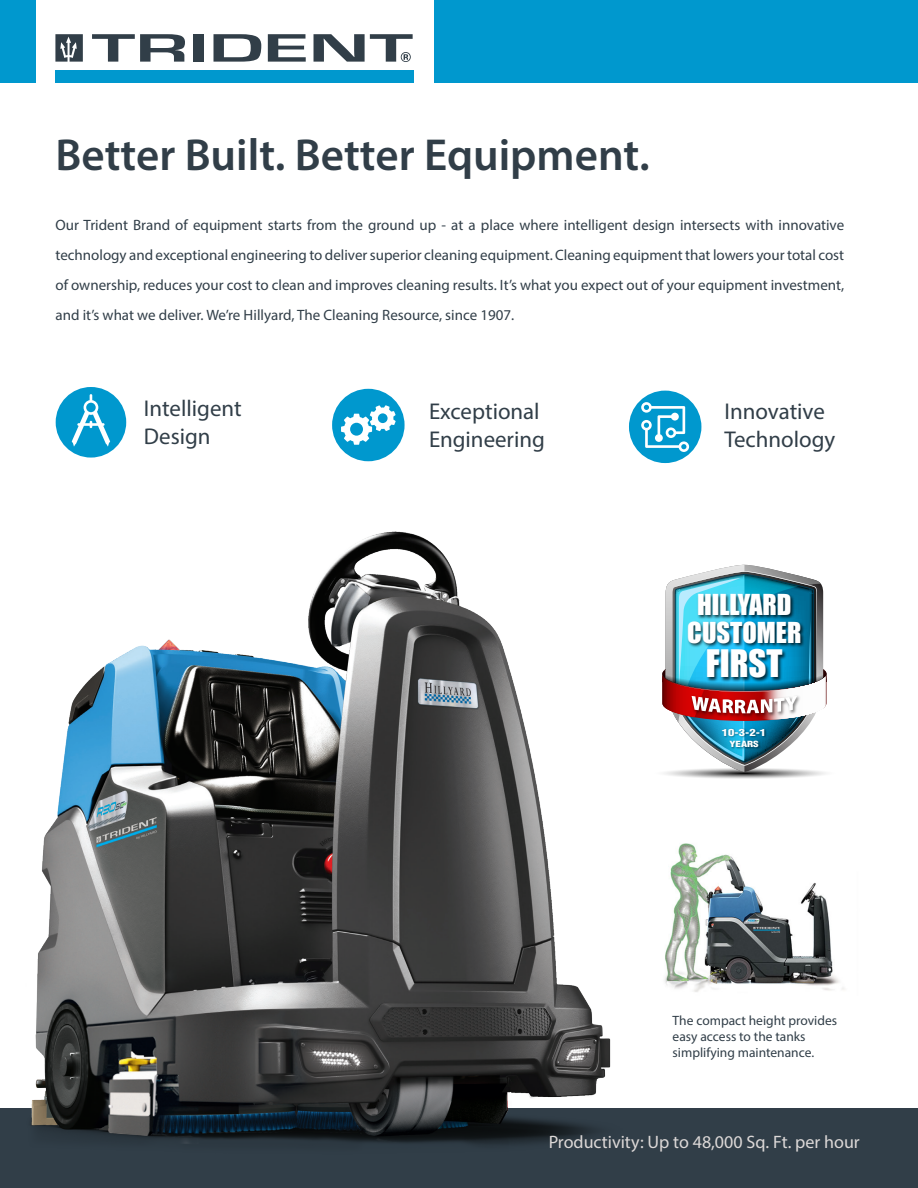
<style>
.page{position:relative;width:918px;height:1188px;background:#fff}
.page>*{position:absolute;margin:0;border:0;box-sizing:border-box;transform-origin:0 0}
.t1{font:600 45px "Myriad Pro";color:#313e48}
.t2{font:34.8px "Impact";color:#fff}
.t3{font:26.55px/27.6px "Impact";color:#fff;text-align:center}
.t4{font:22.95px "Myriad Pro";color:#313e48}
.t5{font:18px "Myriad Pro";color:#dcd8d7}
.t6{font:15px/30px "Myriad Pro";color:#313e48;text-align:justify}
.Testi_capitoli{font:13.5px/16.2px "Myriad Pro";color:#313e48}
.t7{font:900 condensed 9.6px "Helvetica";color:#fff;scale:1.33 1}
.t8{font:900 condensed 8.25px "Helvetica";color:#fff;scale:1.33 1}
</style>
<div class="page">
<div style="left:0;top:1109px;width:918px;height:79px;background:#313e48"></div>
<div style="left:0;top:0;width:918px;height:83px;background:#0098ce"></div>
<div style="left:36px;top:0;width:398px;height:130px;background:#fff"></div>
<svg style="left:92px;top:34px;width:93px;height:28px"></svg>
<div style="left:193px;top:34px;width:11px;height:28px;background:#313e48"></div>
<svg style="left:214px;top:34px;width:47px;height:28px"></svg>
<svg style="left:268px;top:34px;width:38px;height:28px"></svg>
<svg style="left:314px;top:34px;width:99px;height:28px"></svg>
<div style="left:55px;top:71px;width:359px;height:12px;background:#0098ce"></div>
<svg style="left:55px;top:34px;width:28px;height:28px"></svg>
<div style="left:56px;top:387px;width:70px;height:71px;background:#0098ce;border-radius:50%"></div>
<svg style="left:72px;top:394px;width:38px;height:53px"></svg>
<div style="left:629px;top:391px;width:72px;height:72px;background:#0098ce;border-radius:50%"></div>
<svg style="left:641px;top:402px;width:48px;height:50px"></svg>
<div style="left:332px;top:389px;width:73px;height:72px;background:#0098ce;border-radius:50%"></div>
<svg style="left:341px;top:405px;width:55px;height:40px"></svg>
<img style="left:0;top:531px;width:665px;height:614px">
<img style="left:632px;top:833px;width:212px;height:162px">
<svg style="left:643px;top:565px;width:184px;height:213px"></svg>
<img style="left:719px;top:725px;width:51px;height:32px">
<img style="left:670px;top:589px;width:153px;height:128px">
<p class="t1" style="left:56px;top:127px;width:596px">Better Built. Better Equipment.</p>
<p class="t6" style="left:56px;top:209px;width:790px">Our Trident Brand of equipment starts from the ground up - at a place where intelligent design intersects with innovative technology and exceptional engineering to deliver superior cleaning equipment. Cleaning equipment that lowers your total cost of ownership, reduces your cost to clean and improves cleaning results. It’s what you expect out of your equipment investment, and it’s what we deliver. We’re Hillyard, The Cleaning Resource, since 1907.</p>
<p class="t4" style="left:144px;top:394px;width:99px">Intelligent</p>
<p class="t4" style="left:144px;top:422px;width:68px">Design</p>
<p class="t4" style="left:429px;top:397px;width:112px">Exceptional</p>
<p class="t4" style="left:429px;top:425px;width:118px">Engineering</p>
<p class="t4" style="left:724px;top:398px;width:102px">Innovative</p>
<p class="t4" style="left:724px;top:426px;width:112px">Technology</p>
<p class="t3" style="left:687px;top:590px;width:115px">HILLYARD<br>CUSTOMER</p>
<p class="t2" style="left:706px;top:637px;width:78px">FIRST</p>
<p class="t7" style="left:722px;top:726px;width:35px">10-3-2-1</p>
<p class="t8" style="left:729px;top:739px;width:24px">YEARS</p>
<p class="Testi_capitoli" style="left:673px;top:1012px;width:166px">The compact height provides easy access to the tanks simplifying maintenance.</p>
<p class="t5" style="left:549px;top:1131px;width:313px">Productivity: Up to 48,000 Sq. Ft. per hour</p>
</div>
